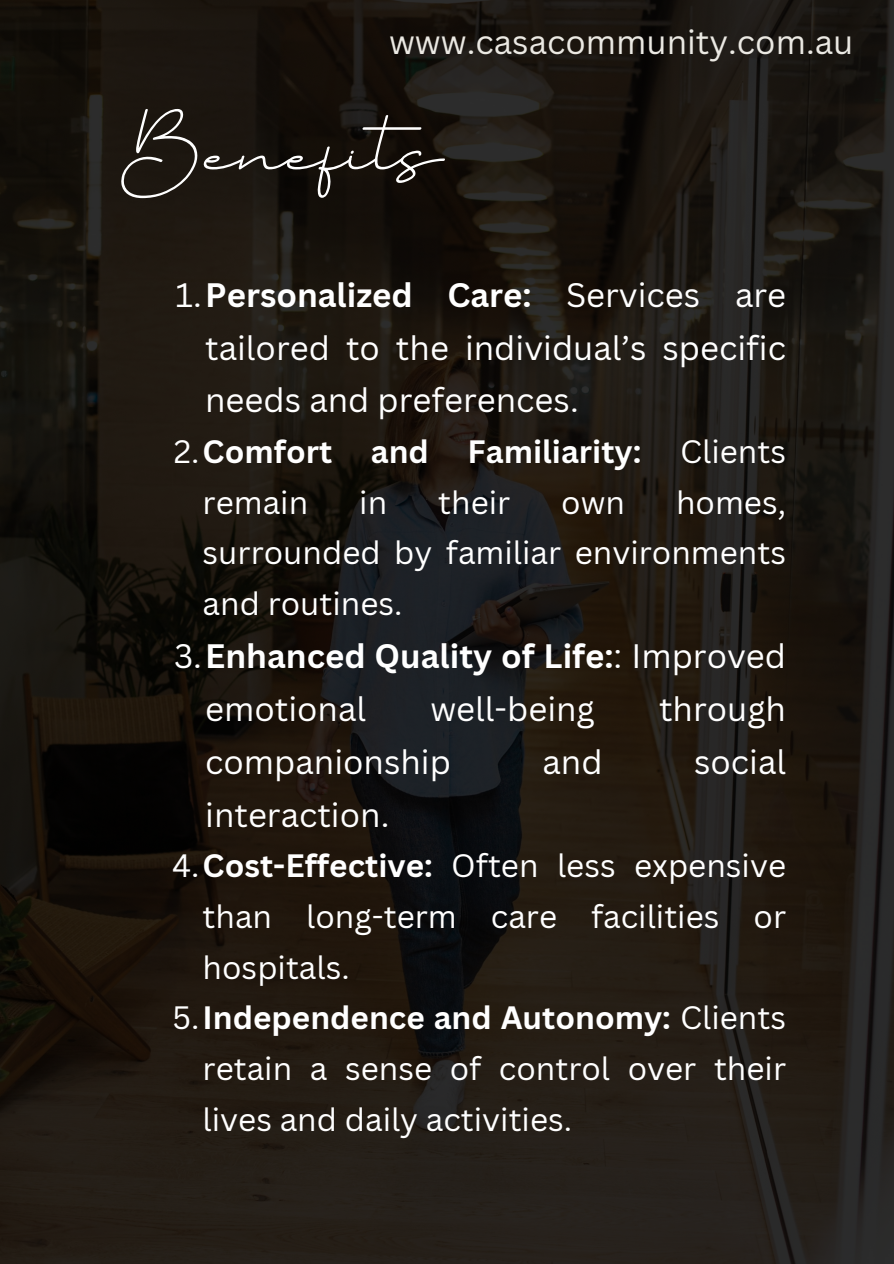
<style>
.page{position:relative;width:894px;height:1264px;background:#fff}
.page>*{position:absolute;margin:0;border:0;box-sizing:border-box;transform-origin:0 0}
.t1{font:144.6px "Billion Miracles";color:#fff}
.t2{font:33px/52.8px "Canva Sans";color:#fff;text-align:justify}
.t3{font:700 33px/52.8px "Canva Sans";color:#fff}
.t4{font:33px "Canva Sans";color:#ebe9e3}
.t5{font:31.5px/50.7px "Canva Sans";color:#fff;text-align:justify}
.t6{font:700 31.5px/50.7px "Canva Sans";color:#fff}
.s1{font-weight:700}
.s2{font-weight:400}
</style>
<div class="page">
<img style="left:0;top:0;width:893px;height:1263px">
<h1 class="t4" style="left:389px;top:19px;width:465px">www.casacommunity.com.au</h1>
<p class="t1" style="left:120px;top:76px;width:324px">Benefits</p>
<p class="t2" style="left:205px;top:267px;width:582px;text-indent:-30px">1.<span class="s1">Personalized Care:</span> Services are tailored to the individual’s specific needs and preferences.</p>
<p class="t6" style="left:202px;top:425px;width:585px;text-indent:-29px"><span class="s2">2.</span>Comfort and Familiarity: <span class="s2">Clients remain</span></p>
<p class="t5" style="left:202px;top:476px;width:585px;text-indent:473px">homes, surrounded by familiar environments and routines.</p>
<p class="t3" style="left:205px;top:628px;width:582px;text-indent:-31px"><span class="s2">3.</span>Enhanced Quality of Life:<span class="s2">: Improved emotional</span></p>
<p class="t5" style="left:359px;top:476px;width:29px">in</p>
<p class="t5" style="left:438px;top:476px;width:74px">their</p>
<p class="t5" style="left:561px;top:476px;width:65px">own</p>
<p class="t2" style="left:430px;top:681px;width:166px">well-being</p>
<p class="t2" style="left:659px;top:681px;width:128px">through</p>
<p class="t2" style="left:205px;top:734px;width:247px">companionship</p>
<p class="t2" style="left:542px;top:734px;width:62px">and</p>
<p class="t2" style="left:693px;top:734px;width:93px">social</p>
<p class="t2" style="left:205px;top:787px;width:186px">interaction.</p>
<p class="t5" style="left:202px;top:839px;width:585px;text-indent:-30px">4.<span class="s1">Cost-Effective:</span> Often less expensive than long-term care facilities or hospitals.</p>
<p class="t5" style="left:202px;top:991px;width:585px;text-indent:-30px">5.<span class="s1">Independence and Autonomy:</span> Clients retain a sense of control over their lives and daily activities.</p>
</div>
